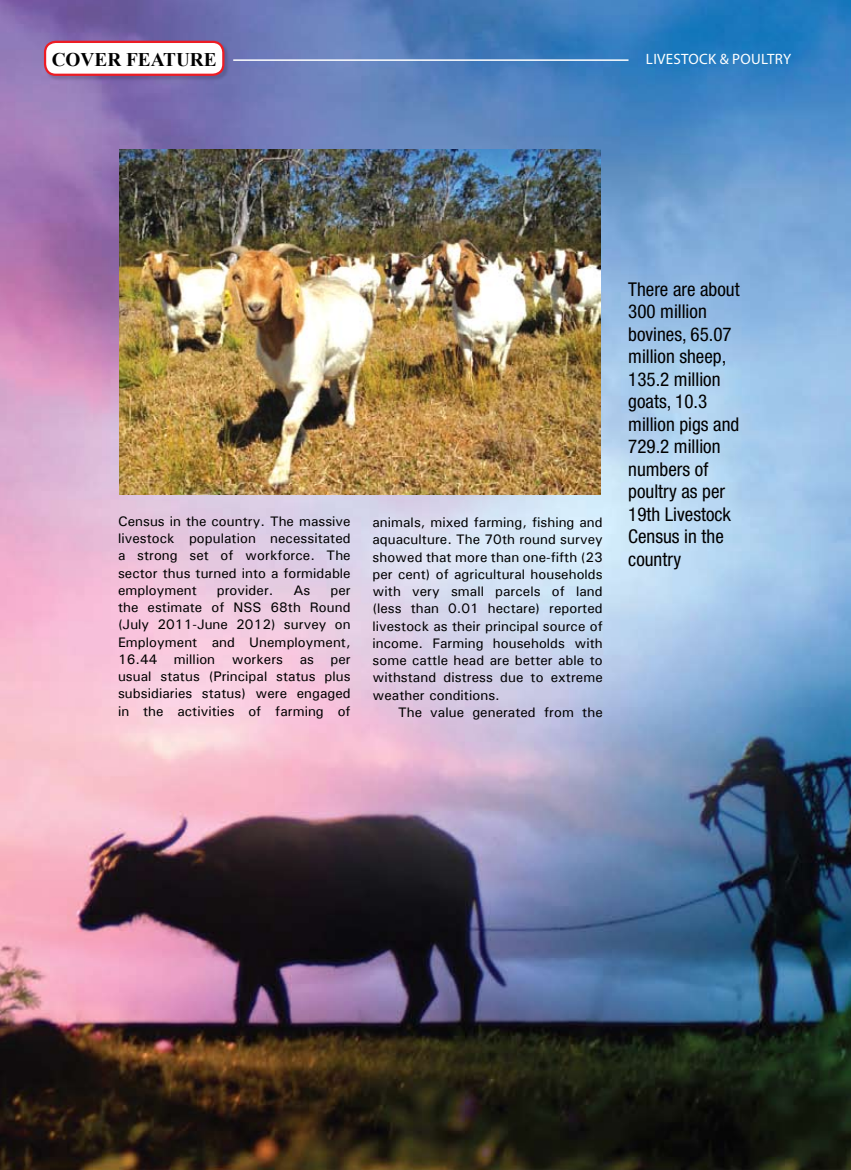
<style>
.page{position:relative;width:851px;height:1170px;background:#fff}
.page>*{position:absolute;margin:0;border:0;box-sizing:border-box;transform-origin:0 0}
.t1{font:700 19.2px "Times New Roman";color:#000}
.t2{font:condensed 19.05px/22.5px "Helvetica Neue LT Std";color:#000}
.t3{font:15px "Myriad Pro";letter-spacing:.02em;color:#fff}
.t4{font:500 13.8px/17.2px "Univers";letter-spacing:.005em;color:#000;text-align:justify}
</style>
<div class="page">
<img style="left:0;top:0;width:850px;height:1169px">
<img style="left:119px;top:150px;width:481px;height:345px">
<div style="left:44px;top:41px;width:192px;height:46px;background:#000;opacity:.15"></div>
<div style="left:45px;top:42px;width:178px;height:33px;background:#fff;border-radius:11px"></div>
<div style="left:44px;top:41px;width:180px;height:35px;border:2px solid #ed1c24;border-radius:11px"></div>
<hr style="left:233px;top:59px;width:395px;height:2px;background:#fff">
<h1 class="t1" style="left:52px;top:47px;width:165px">COVER FEATURE</h1>
<p class="t3" style="left:646px;top:50px;width:147px">LIVESTOCK &amp; POULTRY</p>
<p class="t4" style="left:118px;top:512px;width:234px">Census in the country. The massive livestock population necessitated a strong set of workforce. The sector thus turned into a formidable employment</p>
<p class="t4" style="left:217px;top:581px;width:58px">provider.</p>
<p class="t4" style="left:293px;top:581px;width:19px">As</p>
<p class="t4" style="left:118px;top:581px;width:234px;text-indent:212px">per the estimate of NSS 68th Round (July 2011-June 2012) survey on Employment and Unemployment, 16.44 million workers as per usual status (Principal status plus subsidiaries status) were engaged in the activities of farming of</p>
<p class="t4" style="left:372px;top:513px;width:232px">animals, mixed farming, fishing and aquaculture. The 70th round survey showed that more than one-fifth (23 per cent) of agricultural households with very small parcels of land (less than 0.01 hectare) reported livestock as their principal source of income. Farming households with some cattle head are better able to withstand distress due to extreme weather conditions.</p>
<p class="t4" style="left:398px;top:703px;width:206px">The value generated from the</p>
<h2 class="t2" style="left:628px;top:278px;width:113px">There are about<br>300 million bovines, 65.07 million sheep,<br>135.2 million goats, 10.3 million pigs and<br>729.2 million numbers of poultry as per<br>19th Livestock<br>Census in the country</h2>
</div>
